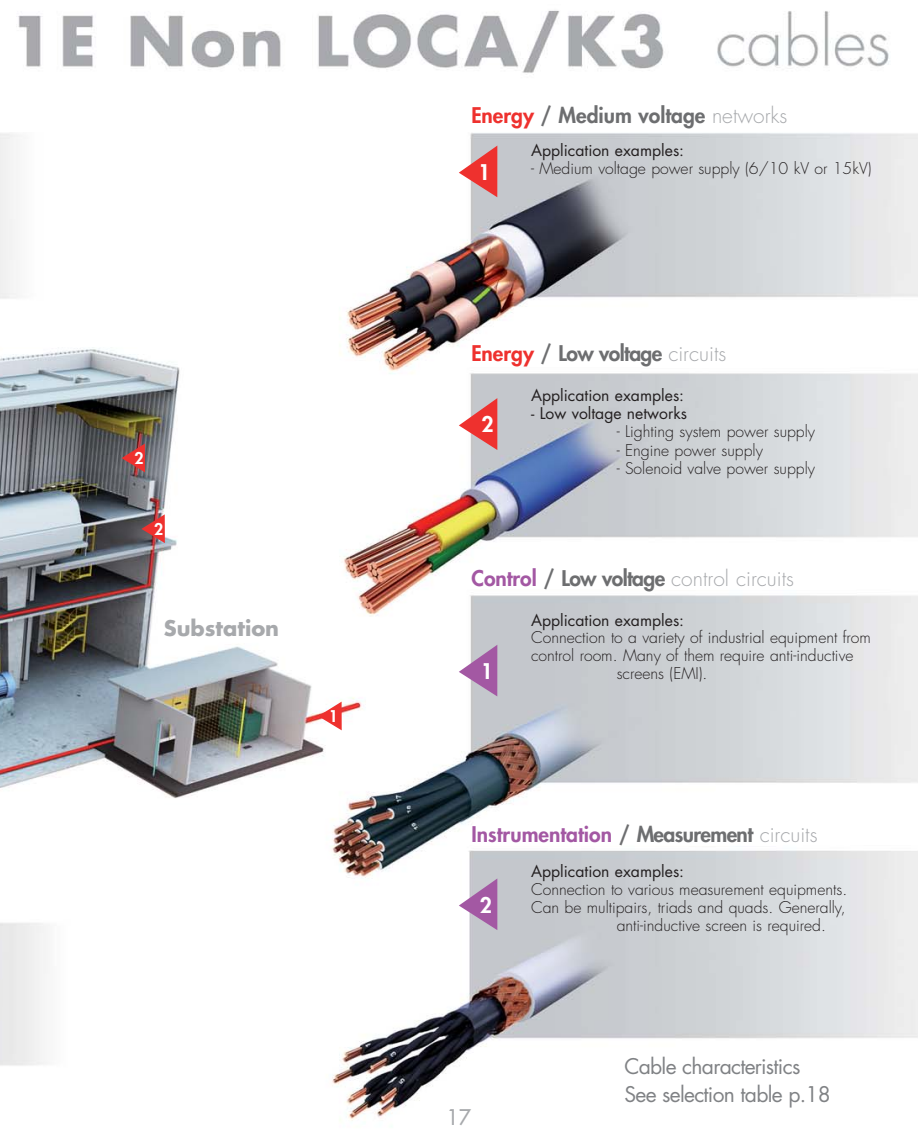
<style>
.page{position:relative;width:918px;height:1137px;background:#fff}
.page>*{position:absolute;margin:0;border:0;box-sizing:border-box;transform-origin:0 0}
.t1{font:21px/27.5px "Futura";letter-spacing:-.035em;color:#808285}
.t2{font:800 21px "Futura";color:#a358a3}
.t3{font:300 21px "Futura";color:#a7a9ac}
.t4{font:800 21px "Futura";color:#6d6e70}
.t5{font:800 21px "Futura";letter-spacing:-.03em;color:#6d6e70}
.t6{font:700 21px "Futura";color:#a7a9ac}
.t7{font:800 21px "Futura";color:#fff}
.t8{font:21px "Futura";color:#a7a9ac}
.t9{font:300 15.75px "Futura";color:#231f20}
.t10{font:15.75px "Futura";color:#231f20}
.t11{font:800 15.75px "Futura";color:#fff}
.s1{color:#ee312e}
.s2{font-weight:300;color:#a7a9ac}
.s3{font-weight:800;color:#a358a3}
.s4{font-weight:800;color:#6d6e70}
.s5{color:#6d6e70}
</style>
<div class="page">
<img style="left:0;top:10px;width:918px;height:1117px">
<svg style="left:459px;top:146px;width:38px;height:51px"></svg>
<svg style="left:459px;top:398px;width:38px;height:52px"></svg>
<svg style="left:459px;top:878px;width:38px;height:52px"></svg>
<svg style="left:318px;top:701px;width:24px;height:29px"></svg>
<svg style="left:459px;top:644px;width:38px;height:52px"></svg>
<svg style="left:141px;top:514px;width:24px;height:29px"></svg>
<svg style="left:122px;top:443px;width:23px;height:29px"></svg>
<p class="t11" style="left:134px;top:451px;width:11px">2</p>
<p class="t11" style="left:154px;top:521px;width:11px">2</p>
<h1 class="t6" style="left:164px;top:619px;width:117px">Substation</h1>
<p class="t11" style="left:329px;top:709px;width:11px">1</p>
<h1 class="t4" style="left:471px;top:105px;width:317px"><span class="s1">Energy</span> / Medium voltage <span class="s2">networks</span></h1>
<h1 class="t7" style="left:478px;top:162px;width:14px">1</h1>
<p class="t10" style="left:531px;top:142px;width:155px">Application examples:</p>
<p class="t9" style="left:531px;top:161px;width:342px">- Medium voltage power supply (6/10 kV or 15kV)</p>
<h1 class="t5" style="left:471px;top:343px;width:256px"><span class="s1">Energy</span> / Low voltage <span class="s2">circuits</span></h1>
<h1 class="t7" style="left:481px;top:414px;width:14px">2</h1>
<p class="t10" style="left:531px;top:387px;width:155px">Application examples:</p>
<p class="t10" style="left:531px;top:406px;width:157px">- Low voltage networks</p>
<p class="t9" style="left:617px;top:424px;width:200px">- Lighting system power supply</p>
<p class="t9" style="left:617px;top:442px;width:148px">- Engine power supply</p>
<p class="t9" style="left:617px;top:461px;width:200px">- Solenoid valve power supply</p>
<h1 class="t3" style="left:471px;top:569px;width:324px"><span class="s3">Control</span> <span class="s4">/ Low voltage</span> control circuits</h1>
<h1 class="t7" style="left:481px;top:661px;width:14px">1</h1>
<p class="t10" style="left:531px;top:612px;width:155px">Application examples:</p>
<p class="t9" style="left:531px;top:630px;width:341px">Connection to a variety of industrial equipment from</p>
<p class="t9" style="left:531px;top:648px;width:324px">control room. Many of them require anti-inductive</p>
<p class="t9" style="left:617px;top:666px;width:92px">screens (EMI).</p>
<h1 class="t2" style="left:471px;top:823px;width:348px">Instrumentation <span class="s5">/ Measurement</span> <span class="s2">circuits</span></h1>
<h1 class="t7" style="left:480px;top:894px;width:14px">2</h1>
<p class="t10" style="left:531px;top:864px;width:155px">Application examples:</p>
<p class="t9" style="left:531px;top:882px;width:318px">Connection to various measurement equipments.</p>
<p class="t9" style="left:531px;top:900px;width:316px">Can be multipairs, triads and quads. Generally,</p>
<p class="t9" style="left:617px;top:917px;width:211px">anti-inductive screen is required.</p>
<h1 class="t8" style="left:447px;top:1106px;width:26px">17</h1>
<h1 class="t1" style="left:624px;top:1054px;width:208px">Cable characteristics<br>See selection table p.18</h1>
</div>
